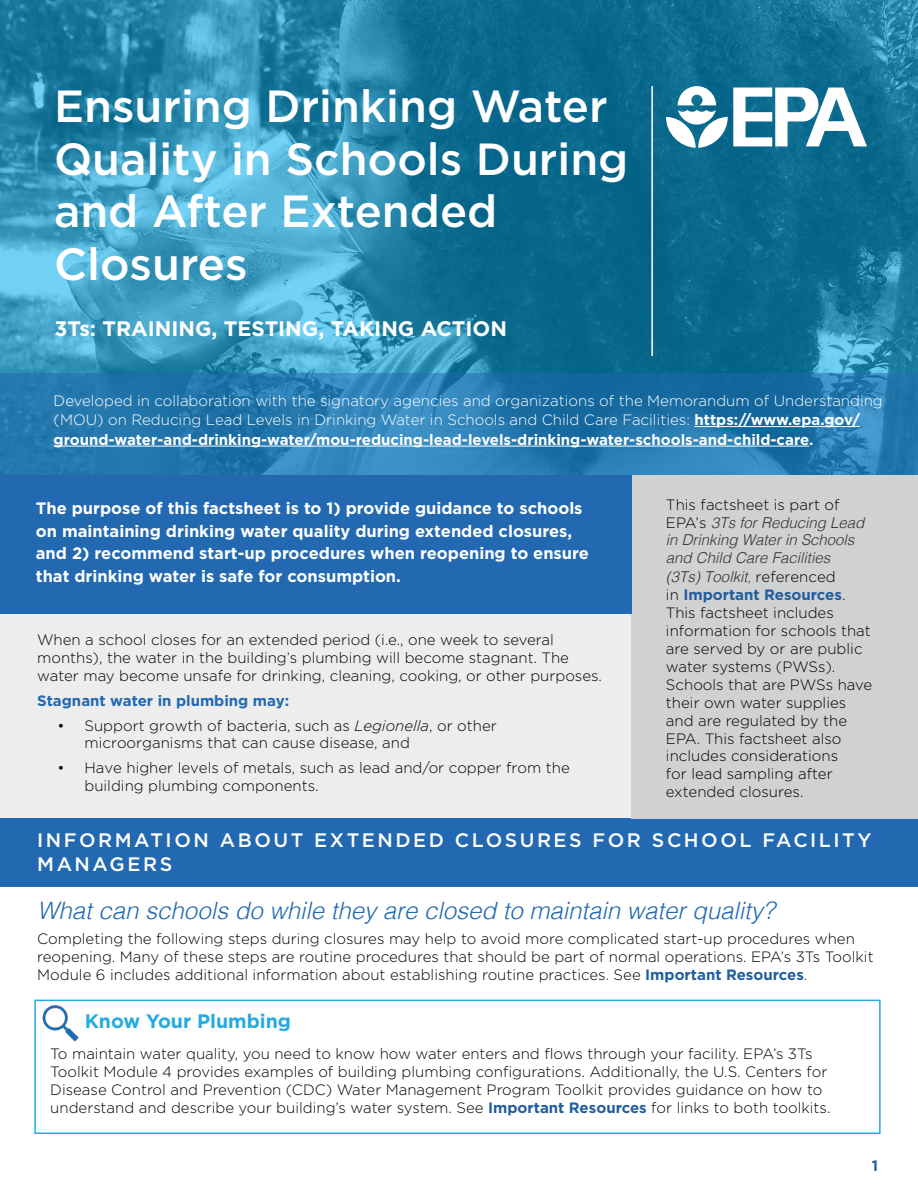
<style>
.page{position:relative;width:918px;height:1188px;background:#fff}
.page>*{position:absolute;margin:0;border:0;box-sizing:border-box;transform-origin:0 0}
.t1{font:500 45px/52.5px "Gotham";color:#fff}
.t2{font:italic 300 24px "Helvetica";color:#2269b1}
.t3{font:700 21px "Gotham";color:#fff}
.t4{font:500 19.5px/24px "Gotham";letter-spacing:.13em;color:#fff}
.t5{font:700 19.5px "Gotham";color:#25aae1}
.t6{font:700 16.5px/22.5px "Gotham";color:#fff}
.t7{font:300 15px/18px "Gotham";color:#000}
.t8{font:300 15px/19.5px "Gotham";color:#fff}
.t9{font:italic 300 15px/18px "Helvetica";color:#353535}
.t10{font:700 15px "Gotham";color:#2269b1}
.t11{font:700 15px "Gotham";color:#215e9e}
.s1{font-weight:700}
.s2{font-style:italic}
.s3{font-family:"Helvetica";font-style:italic;color:#353535}
.s4{color:#353535}
.s5{font-weight:700;color:#215e9e}
</style>
<div class="page">
<svg style="left:0;top:0;width:918px;height:374px;background:#2281a5"></svg>
<svg style="left:666px;top:86px;width:201px;height:62px"></svg>
<svg style="left:0;top:374px;width:918px;height:101px;background:#2679af"></svg>
<hr style="left:694px;top:426px;width:166px;height:1px;background:#fff">
<hr style="left:54px;top:446px;width:755px;height:1px;background:#fff">
<div style="left:0;top:818px;width:918px;height:69px;background:#2269b1"></div>
<div style="left:632px;top:475px;width:286px;height:343px;background:#cfd1d2"></div>
<div style="left:0;top:475px;width:632px;height:138px;background:#2269b1"></div>
<img style="left:42px;top:1005px;width:37px;height:37px">
<div style="left:34px;top:1000px;width:847px;height:134px;border:2px solid #25aae1"></div>
<hr style="left:651px;top:86px;width:2px;height:270px;background:#fff">
<h1 class="t1" style="left:54px;top:79px;width:576px">Ensuring Drinking Water<br>Quality in Schools During and After Extended<br>Closures</h1>
<p class="t3" style="left:55px;top:314px;width:454px">3Ts: TRAINING, TESTING, TAKING ACTION</p>
<p class="t8" style="left:54px;top:390px;width:831px">Developed in collaboration with the signatory agencies and organizations of the Memorandum of Understanding (MOU) on Reducing Lead Levels in Drinking Water in Schools and Child Care Facilities: <span class="s1">https://www.epa.gov/ ground-water-and-drinking-water/mou-reducing-lead-levels-drinking-water-schools-and-child-care.</span></p>
<p class="t6" style="left:36px;top:497px;width:555px">The purpose of this factsheet is to 1) provide guidance to schools on maintaining drinking water quality during extended closures, and 2) recommend start-up procedures when reopening to ensure that drinking water is safe for consumption.</p>
<p class="t7" style="left:37px;top:630px;width:566px">When a school closes for an extended period (i.e., one week to several months), the water in the building’s plumbing will become stagnant. The water may become unsafe for drinking, cleaning, cooking, or other purposes.</p>
<p class="t10" style="left:37px;top:691px;width:253px">Stagnant water in plumbing may:</p>
<p class="t7" style="left:84px;top:716px;width:414px;line-height:17.5px;text-indent:-27px">• Support growth of bacteria, such as <span class="s2">Legionella</span>, or other microorganisms that can cause disease, and</p>
<p class="t7" style="left:84px;top:758px;width:487px;text-indent:-27px">• Have higher levels of metals, such as lead and/or copper from the building plumbing components.</p>
<p class="t7" style="left:666px;top:495px;width:200px">This factsheet is part of<br>EPA’s <span class="s3">3Ts for Reducing Lead</span></p>
<p class="t9" style="left:666px;top:529px;width:190px">in Drinking Water in Schools and Child Care Facilities</p>
<p class="t7" style="left:666px;top:567px;width:208px"><span class="s3">(3Ts) Toolkit</span><span class="s4">,</span> referenced<br>in <span class="s5">Important Resources</span>.<br>This factsheet includes information for schools that are served by or are public water systems (PWSs).<br>Schools that are PWSs have their own water supplies and are regulated by the<br>EPA. This factsheet also includes considerations<br>for lead sampling after extended closures.</p>
<p class="t4" style="left:37px;top:828px;width:836px">INFORMATION ABOUT EXTENDED CLOSURES FOR SCHOOL FACILITY<br>MANAGERS</p>
<h2 class="t2" style="left:37px;top:890px;width:739px">What can schools do while they are closed to maintain water quality?</h2>
<p class="t7" style="left:37px;top:929px;width:838px">Completing the following steps during closures may help to avoid more complicated start-up procedures when reopening. Many of these steps are routine procedures that should be part of normal operations. EPA’s 3Ts Toolkit<br>Module 6 includes additional information about establishing routine practices. See <span class="s5">Important Resources</span>.</p>
<h2 class="t5" style="left:85px;top:1008px;width:208px">Know Your Plumbing</h2>
<p class="t7" style="left:50px;top:1045px;width:782px">To maintain water quality, you need to know how water enters and flows through your facility. EPA’s 3Ts Toolkit Module 4 provides examples of building plumbing configurations. Additionally, the U.S. Centers for Disease Control and Prevention (CDC) Water Management Program Toolkit provides guidance on how to understand and describe your building’s water system. See <span class="s5">Important Resources</span> for links to both toolkits.</p>
<p class="t11" style="left:872px;top:1156px;width:8px">1</p>
</div>
